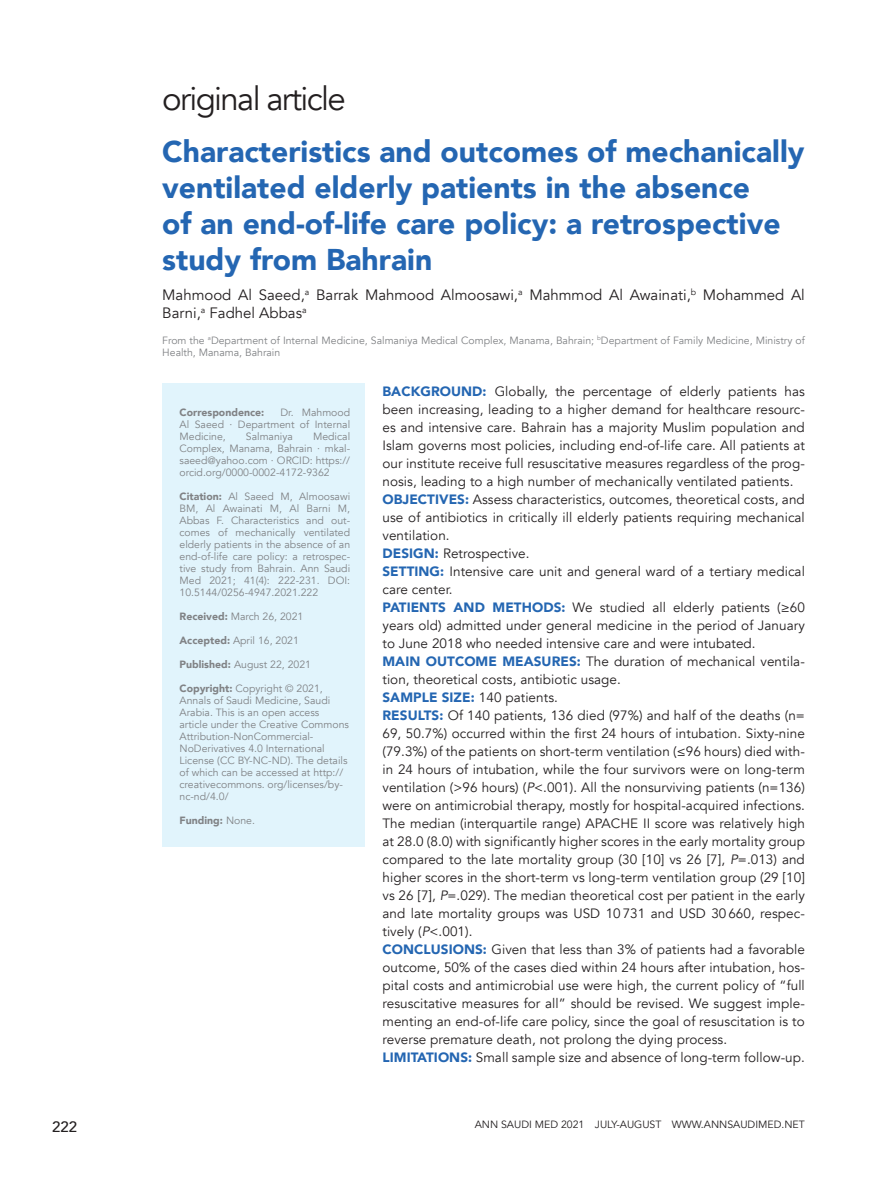
<style>
.page{position:relative;width:893px;height:1191px;background:#fff}
.page>*{position:absolute;margin:0;border:0;box-sizing:border-box;transform-origin:0 0}
.t1{font:33px "Avenir";letter-spacing:-.05em;color:#231f20}
.main_title__reina{font:900 30px/36px "Avenir";color:#2466b2}
.body_after_sub{font:15px/18px "Avenir";color:#231f20}
.t2{font:500 15px "Avenir";color:#231f20}
.abstract{font:13.5px/18px "Avenir";letter-spacing:.005em;color:#231f20;text-align:justify}
.body_after_sub-2{font:10.5px/12px "Avenir";color:#808285;text-align:justify}
.t3{font:10.5px "Avenir";color:#231f20}
.body_after_sub-3{font:900 10.5px "Avenir";color:#808285}
.s1{font-weight:900}
.s2{font-weight:400}
.s3{font-weight:900;color:#2466b2}
.s4{font-style:italic}
</style>
<div class="page">
<div style="left:162px;top:383px;width:202px;height:464px;background:#e1f4fc"></div>
<h1 class="t1" style="left:162px;top:78px;width:185px">original article</h1>
<p class="main_title__reina" style="left:162px;top:133px;width:644px">Characteristics and outcomes of mechanically ventilated elderly patients in the absence<br>of an end-of-life care policy: a retrospective study from Bahrain</p>
<p class="body_after_sub" style="left:162px;top:286px;width:644px">Mahmood Al Saeed,<sup>a</sup> Barrak Mahmood Almoosawi,<sup>a</sup> Mahmmod Al Awainati,<sup>b</sup> Mohammed Al<br>Barni,<sup>a</sup> Fadhel Abbas<sup>a</sup></p>
<p class="body_after_sub-2" style="left:162px;top:334px;width:644px">From the <sup>a</sup>Department of Internal Medicine, Salmaniya Medical Complex, Manama, Bahrain; <sup>b</sup>Department of Family Medicine, Ministry of<br>Health, Manama, Bahrain</p>
<p class="body_after_sub-2" style="left:180px;top:406px;width:172px;text-indent:101px">Dr. Mahmood Al Saeed · Department of Internal Medicine,</p>
<p class="body_after_sub-3" style="left:180px;top:403px;width:86px">Correspondence:</p>
<p class="body_after_sub-2" style="left:180px;top:430px;width:172px;text-indent:133px">Medical Complex, Manama, Bahrain · mkal&shy;saeed@yahoo.com · ORCID: https:// orcid.org/0000-0002-4172-9362</p>
<p class="body_after_sub-2" style="left:180px;top:490px;width:172px"><span class="s1">Citation:</span> Al Saeed M, Almoosawi BM, Al Awainati M, Al Barni M, Abbas F. Characteristics and out&shy;comes of mechanically ventilated elderly patients in the absence of an end-of-life care policy: a retrospec&shy;tive study from Bahrain. Ann Saudi Med 2021; 41(4): 222-231. DOI:<br>10.5144/0256-4947.2021.222</p>
<p class="body_after_sub-2" style="left:180px;top:610px;width:125px"><span class="s1">Received:</span> March 26, 2021</p>
<p class="body_after_sub-2" style="left:180px;top:634px;width:121px"><span class="s1">Accepted:</span> April 16, 2021</p>
<p class="body_after_sub-2" style="left:180px;top:658px;width:133px"><span class="s1">Published:</span> August 22, 2021</p>
<p class="body_after_sub-2" style="left:180px;top:682px;width:171px;text-align:left"><span class="s1">Copyright:</span> Copyright © 2021,<br>Annals of Saudi Medicine, Saudi<br>Arabia. This is an open access article under the Creative Commons<br>Attribution-NonCommercial-<br>NoDerivatives 4.0 International<br>License (CC BY-NC-ND). The details of which can be accessed at http:// creativecommons. org/licenses/by&shy;nc-nd/4.0/</p>
<p class="body_after_sub-3" style="left:180px;top:811px;width:77px">Funding: <span class="s2">None.</span></p>
<p class="body_after_sub-2" style="left:246px;top:430px;width:49px">Salmaniya</p>
<p class="abstract" style="left:382px;top:383px;width:424px"><span class="s3">BACKGROUND:</span> Globally, the percentage of elderly patients has been increasing, leading to a higher demand for healthcare resourc&shy;es and intensive care. Bahrain has a majority Muslim population and Islam governs most policies, including end-of-life care. All patients at our institute receive full resuscitative measures regardless of the prog&shy;nosis, leading to a high number of mechanically ventilated patients.</p>
<p class="abstract" style="left:382px;top:491px;width:424px"><span class="s3">OBJECTIVES:</span> Assess characteristics, outcomes, theoretical costs, and use of antibiotics in critically ill elderly patients requiring mechanical ventilation.</p>
<p class="abstract" style="left:382px;top:545px;width:149px"><span class="s3">DESIGN:</span> Retrospective.</p>
<p class="abstract" style="left:382px;top:563px;width:424px"><span class="s3">SETTING:</span> Intensive care unit and general ward of a tertiary medical care center.</p>
<p class="abstract" style="left:382px;top:599px;width:424px"><span class="s3">PATIENTS AND METHODS:</span> We studied all elderly patients (≥60 years old) admitted under general medicine in the period of January to June 2018 who needed intensive care and were intubated.</p>
<p class="abstract" style="left:382px;top:653px;width:424px"><span class="s3">MAIN OUTCOME MEASURES:</span> The duration of mechanical ventila&shy;tion, theoretical costs, antibiotic usage.</p>
<p class="abstract" style="left:382px;top:689px;width:177px"><span class="s3">SAMPLE SIZE:</span> 140 patients.</p>
<p class="abstract" style="left:382px;top:707px;width:424px"><span class="s3">RESULTS:</span> Of 140 patients, 136 died (97%) and half of the deaths (n= 69, 50.7%) occurred within the first 24 hours of intubation. Sixty-nine (79.3%) of the patients on short-term ventilation (≤96 hours) died with&shy;in 24 hours of intubation, while the four survivors were on long-term ventilation (&gt;96 hours) (<span class="s4">P</span>&lt;.001). All the nonsurviving patients (n=136) were on antimicrobial therapy, mostly for hospital-acquired infections.<br>The median (interquartile range) APACHE II score was relatively high at 28.0 (8.0) with significantly higher scores in the early mortality group compared to the late mortality group (30 [10] vs 26 [7], <span class="s4">P</span>=.013) and higher scores in the short-term vs long-term ventilation group (29 [10] vs 26 [7], <span class="s4">P</span>=.029). The median theoretical cost per patient in the early and late mortality groups was USD 10731 and USD 30660, respec&shy;tively (<span class="s4">P</span>&lt;.001).</p>
<p class="abstract" style="left:382px;top:941px;width:424px"><span class="s3">CONCLUSIONS:</span> Given that less than 3% of patients had a favorable outcome, 50% of the cases died within 24 hours after intubation, hos&shy;pital costs and antimicrobial use were high, the current policy of “full resuscitative measures for all” should be revised. We suggest imple&shy;menting an end-of-life care policy, since the goal of resuscitation is to reverse premature death, not prolong the dying process.</p>
<p class="abstract" style="left:382px;top:1049px;width:424px"><span class="s3">LIMITATIONS:</span> Small sample size and absence of long-term follow-up.</p>
<p class="t2" style="left:52px;top:1113px;width:27px">222</p>
<p class="t3" style="left:475px;top:1118px;width:332px">ANN SAUDI MED 2021 JULY-AUGUST WWW.ANNSAUDIMED.NET</p>
</div>
